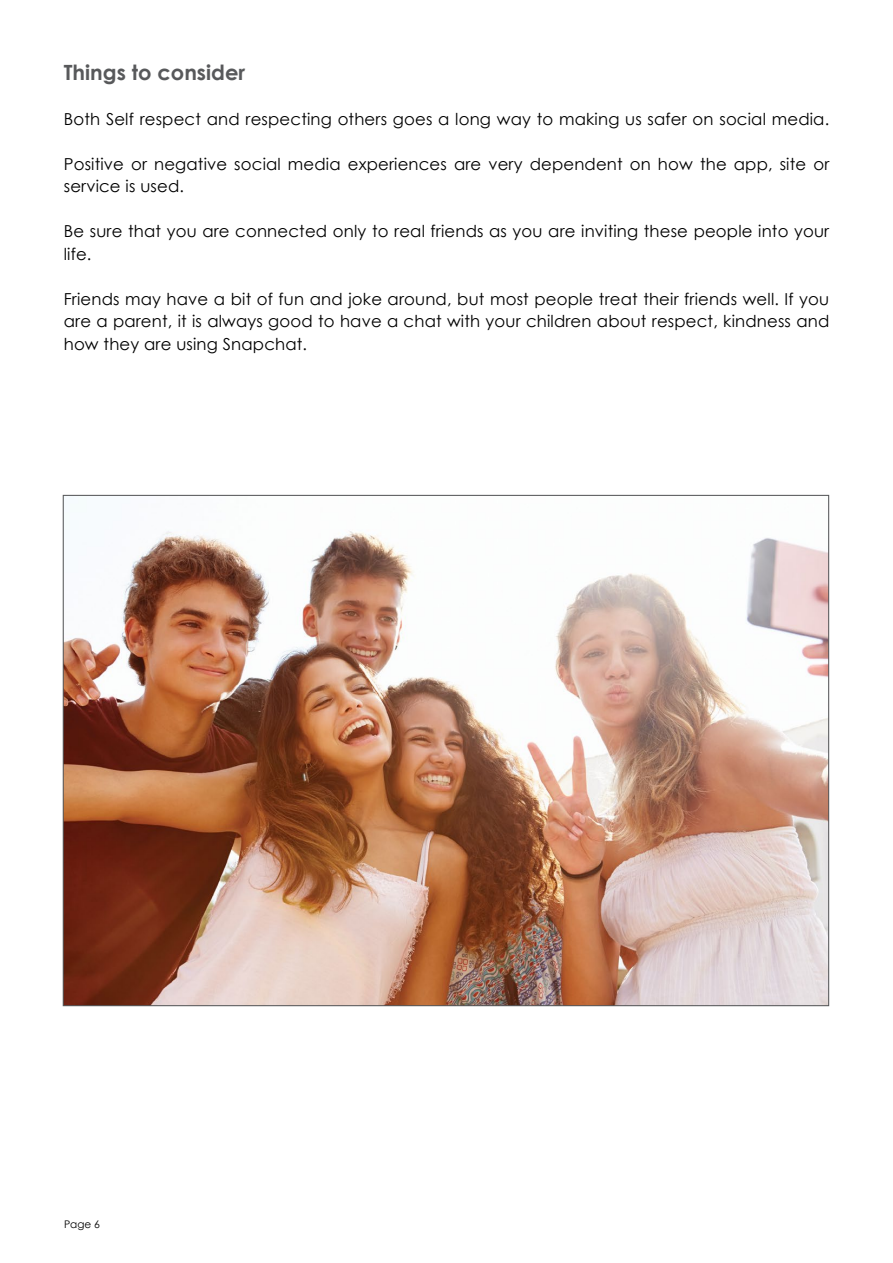
<style>
.page{position:relative;width:893px;height:1263px;background:#fff}
.page>*{position:absolute;margin:0;border:0;box-sizing:border-box;transform-origin:0 0}
.t1{font:700 21px "Century Gothic";color:#58595b}
.t2{font:16.5px/22.5px "Century Gothic";letter-spacing:.01em;color:#000}
.t3{font:10.5px "Century Gothic";color:#000}
</style>
<div class="page">
<img style="left:65px;top:530px;width:762px;height:474px">
<p class="t1" style="left:64px;top:56px;width:183px">Things to consider</p>
<p class="t2" style="left:64px;top:107px;width:767px">Both Self respect and respecting others goes a long way to making us safer on social media.</p>
<p class="t2" style="left:64px;top:152px;width:767px">Positive or negative social media experiences are very dependent on how the app, site or service is used.</p>
<p class="t2" style="left:64px;top:220px;width:767px">Be sure that you are connected only to real friends as you are inviting these people into your life.</p>
<p class="t2" style="left:64px;top:287px;width:767px;text-align:justify">Friends may have a bit of fun and joke around, but most people treat their friends well. If you are a parent, it is always good to have a chat with your children about respect, kindness and how they are using Snapchat.</p>
<p class="t3" style="left:64px;top:1217px;width:38px">Page 6</p>
</div>
